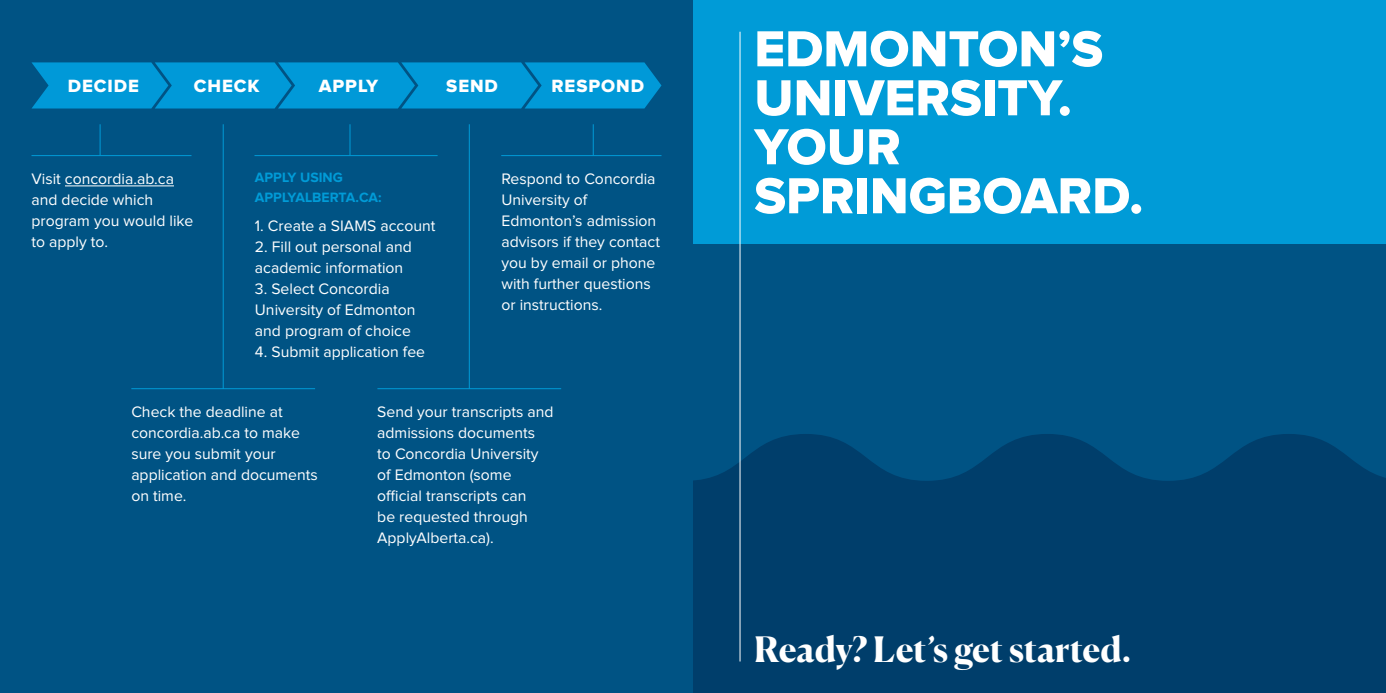
<style>
.page{position:relative;width:1386px;height:693px;background:#fff}
.page>*{position:absolute;margin:0;border:0;box-sizing:border-box;transform-origin:0 0}
.t1{font:52.5px/49px "Proxima Nova Extrabld";color:#fff}
.t2{font:700 35px "Canela";color:#fff}
.t3{font:18.38px "Proxima Nova Extrabld";letter-spacing:.05em;color:#fff}
.t4{font:15.75px/21px "Proxima Nova";color:#fff}
.t5{font:700 14px/19.2px "Proxima Nova";color:#009bd7}
</style>
<div class="page">
<div style="left:693px;top:0;width:693px;height:693px;background:#003e6b"></div>
<div style="left:693px;top:0;width:693px;height:354px;background:#009bd7"></div>
<div style="left:693px;top:245px;width:693px;height:335px;background:#005384"></div>
<svg style="left:693px;top:434px;width:693px;height:188px;fill:#003e6b"></svg>
<hr style="left:740px;top:32px;width:1px;height:630px;background:#fff">
<div style="left:0;top:0;width:693px;height:693px;background:#005384"></div>
<hr style="left:100px;top:124px;width:1px;height:32px;background:#009bd7">
<hr style="left:223px;top:124px;width:1px;height:265px;background:#009bd7">
<hr style="left:350px;top:124px;width:1px;height:32px;background:#009bd7">
<hr style="left:255px;top:155px;width:183px;height:1px;background:#009bd7">
<hr style="left:31px;top:155px;width:161px;height:1px;background:#009bd7">
<hr style="left:131px;top:388px;width:184px;height:1px;background:#009bd7">
<hr style="left:501px;top:155px;width:161px;height:1px;background:#009bd7">
<hr style="left:469px;top:124px;width:1px;height:265px;background:#009bd7">
<hr style="left:593px;top:124px;width:1px;height:32px;background:#009bd7">
<hr style="left:65px;top:186px;width:109px;height:1px;background:#fff">
<svg style="left:32px;top:62px;width:630px;height:47px;background:#0094d2"></svg>
<hr style="left:377px;top:388px;width:184px;height:1px;background:#009bd7">
<p class="t3" style="left:68px;top:77px;width:73px">DECIDE</p>
<p class="t3" style="left:194px;top:77px;width:67px">CHECK</p>
<p class="t3" style="left:319px;top:77px;width:61px">APPLY</p>
<p class="t3" style="left:446px;top:77px;width:53px">SEND</p>
<p class="t3" style="left:552px;top:77px;width:94px">RESPOND</p>
<p class="t4" style="left:32px;top:169px;width:164px">Visit concordia.ab.ca and decide which program you would like to apply to.</p>
<p class="t5" style="left:255px;top:169px;width:128px">APPLY USING<br>APPLYALBERTA.CA:</p>
<p class="t4" style="left:255px;top:215px;width:182px">1. Create a SIAMS account</p>
<p class="t4" style="left:255px;top:236px;width:158px">2. Fill out personal and academic information</p>
<p class="t4" style="left:255px;top:278px;width:162px">3. Select Concordia<br>University of Edmonton and program of choice</p>
<p class="t4" style="left:255px;top:341px;width:172px">4. Submit application fee</p>
<p class="t4" style="left:501px;top:169px;width:160px">Respond to Concordia<br>University of<br>Edmonton’s admission advisors if they contact you by email or phone with further questions or instructions.</p>
<p class="t4" style="left:131px;top:402px;width:188px">Check the deadline at concordia.ab.ca to make sure you submit your application and documents on time.</p>
<p class="t4" style="left:377px;top:402px;width:178px">Send your transcripts and admissions documents<br>to Concordia University of Edmonton (some official transcripts can<br>be requested through<br>ApplyAlberta.ca).</p>
<h1 class="t1" style="left:754px;top:27px;width:391px">EDMONTON’S<br>UNIVERSITY.<br>YOUR<br>SPRINGBOARD.</h1>
<h2 class="t2" style="left:754px;top:621px;width:378px">Ready? Let’s get started.</h2>
</div>
